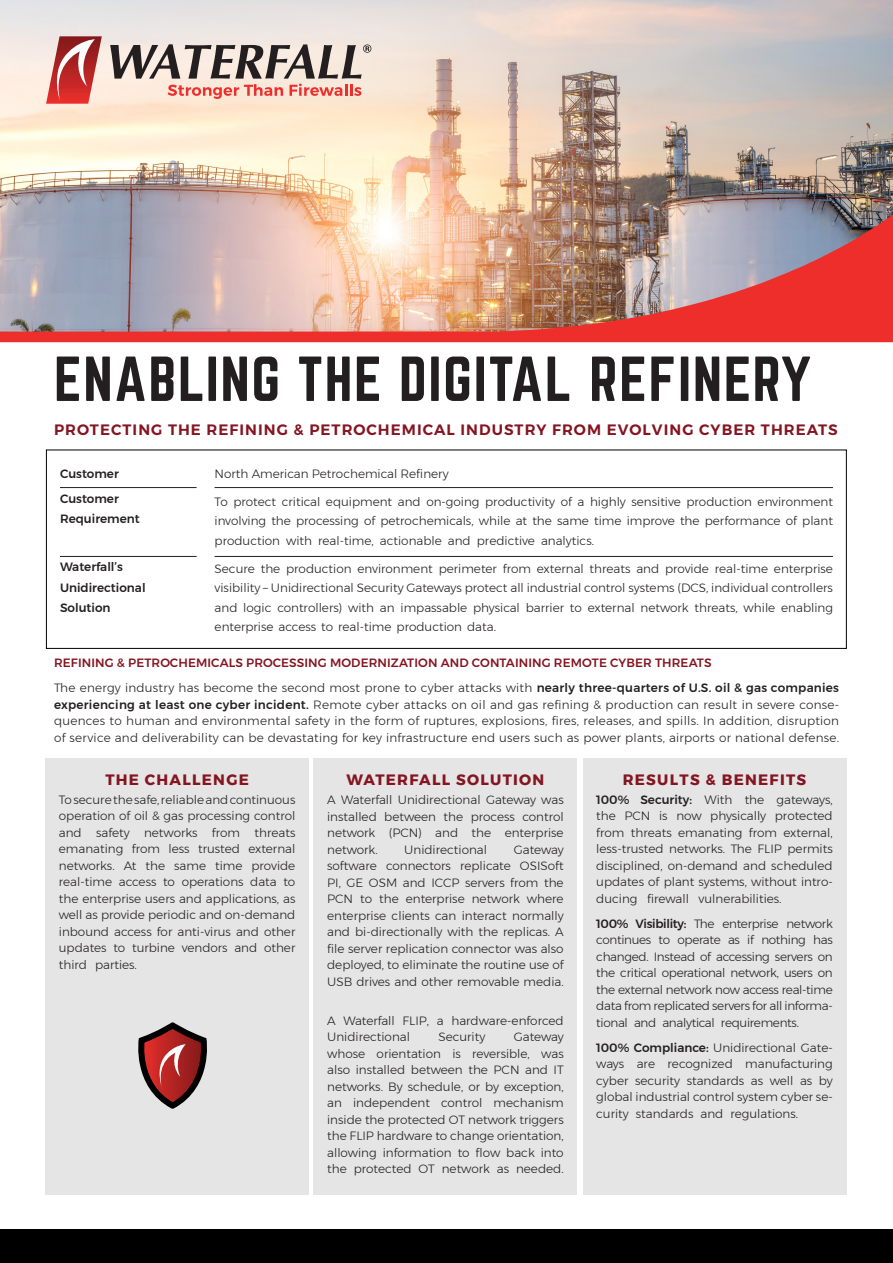
<style>
.page{position:relative;width:893px;height:1263px;background:#fff}
.page>*{position:absolute;margin:0;border:0;box-sizing:border-box;transform-origin:0 0}
.t1{font:55.5px "Norwester";letter-spacing:.03em;color:#231f20}
.t2{font:600 15px "Montserrat";letter-spacing:.07em;color:#841521}
.t3{font:700 15px "Montserrat";letter-spacing:.085em;color:#841521}
.t4{font:300 12px/16.5px "Montserrat";color:#231f20;text-align:justify}
.t5{font:500 12px "Montserrat";letter-spacing:.01em;color:#841521}
.t6{font:500 12px "Montserrat";color:#231f20}
.s1{font-weight:500}
</style>
<div class="page">
<img style="left:0;top:0;width:893px;height:214px">
<div style="left:583px;top:758px;width:263px;height:437px;background:#e5e5e5"></div>
<div style="left:314px;top:758px;width:263px;height:437px;background:#e5e5e5"></div>
<div style="left:45px;top:758px;width:264px;height:437px;background:#e5e5e5"></div>
<img style="left:0;top:214px;width:893px;height:128px">
<hr style="left:60px;top:487px;width:137px;height:1px;background:#231f20">
<hr style="left:215px;top:487px;width:618px;height:1px;background:#231f20">
<hr style="left:215px;top:556px;width:618px;height:1px;background:#231f20">
<hr style="left:60px;top:556px;width:137px;height:1px;background:#231f20">
<div style="left:46px;top:450px;width:800px;height:199px;border:1px solid #000"></div>
<div style="left:0;top:1229px;width:893px;height:34px;background:#000"></div>
<svg style="left:110px;top:44px;width:261px;height:55px;background:#c2aaa2"></svg>
<svg style="left:46px;top:36px;width:56px;height:68px;background:#d1716e"></svg>
<svg style="left:138px;top:1022px;width:69px;height:87px"></svg>
<p class="t1" style="left:54px;top:352px;width:759px">ENABLING THE DIGITAL REFINERY</p>
<p class="t2" style="left:54px;top:417px;width:785px">PROTECTING THE REFINING &amp; PETROCHEMICAL INDUSTRY FROM EVOLVING CYBER THREATS</p>
<p class="t6" style="left:60px;top:464px;width:60px">Customer</p>
<p class="t6" style="left:60px;top:489px;width:60px">Customer</p>
<p class="t6" style="left:60px;top:510px;width:81px">Requirement</p>
<p class="t6" style="left:60px;top:558px;width:65px">Waterfall’s</p>
<p class="t6" style="left:60px;top:578px;width:87px">Unidirectional</p>
<p class="t6" style="left:60px;top:599px;width:52px">Solution</p>
<p class="t4" style="left:215px;top:465px;width:236px">North American Petrochemical Refinery</p>
<p class="t4" style="left:215px;top:491px;width:620px;line-height:19.5px">To protect critical equipment and on-going productivity of a highly sensitive production environment involving the processing of petrochemicals, while at the same time improve the performance of plant production with real-time, actionable and predictive analytics.</p>
<p class="t4" style="left:215px;top:558px;width:620px;line-height:19.5px">Secure the production environment perimeter from external threats and provide real-time enterprise visibility – Unidirectional Security Gateways protect all industrial control systems (DCS, individual controllers and logic controllers) with an impassable physical barrier to external network threats, while enabling enterprise access to real-time production data.</p>
<p class="t5" style="left:54px;top:653px;width:659px">REFINING &amp; PETROCHEMICALS PROCESSING MODERNIZATION AND CONTAINING REMOTE CYBER THREATS</p>
<p class="t4" style="left:54px;top:679px;width:786px">The energy industry has become the second most prone to cyber attacks with <span class="s1">nearly three-quarters of U.S. oil &amp; gas companies experiencing at least one cyber incident.</span> Remote cyber attacks on oil and gas refining &amp; production can result in severe conse&shy;quences to human and environmental safety in the form of ruptures, explosions, fires, releases, and spills. In addition, disruption of service and deliverability can be devastating for key infrastructure end users such as power plants, airports or national defense.</p>
<p class="t3" style="left:105px;top:767px;width:145px">THE CHALLENGE</p>
<p class="t4" style="left:59px;top:791px;width:238px">To secure the safe, reliable and continuous operation of oil &amp; gas processing control and safety networks from threats emanating from less trusted external networks. At the same time provide real-time access to operations data to the enterprise users and applications, as well as provide periodic and on-demand inbound access for anti-virus and other updates to turbine vendors and other third parties.</p>
<p class="t3" style="left:346px;top:767px;width:199px">WATERFALL SOLUTION</p>
<p class="t4" style="left:327px;top:791px;width:238px">A Waterfall Unidirectional Gateway was installed between the process control network (PCN) and the enterprise network.</p>
<p class="t4" style="left:404px;top:841px;width:84px">Unidirectional</p>
<p class="t4" style="left:327px;top:841px;width:238px;text-indent:187px">Gateway software connectors replicate OSISoft PI, GE OSM and ICCP servers from the PCN to the enterprise network where enterprise clients can interact normally and bi-directionally with the replicas. A file server replication connector was also deployed, to eliminate the routine use of USB drives and other removable media.</p>
<p class="t4" style="left:327px;top:1012px;width:238px">A Waterfall FLIP, a hardware-enforced<br>Unidirectional</p>
<p class="t4" style="left:438px;top:1028px;width:48px">Security</p>
<p class="t4" style="left:327px;top:1028px;width:238px;text-indent:187px">Gateway whose orientation is reversible, was also installed between the PCN and IT networks. By schedule, or by exception, an independent control mechanism inside the protected OT network triggers the FLIP hardware to change orientation, allowing information to flow back into the protected OT network as needed.</p>
<p class="t3" style="left:623px;top:767px;width:185px">RESULTS &amp; BENEFITS</p>
<p class="t4" style="left:596px;top:791px;width:238px"><span class="s1">100% Security:</span> With the gateways, the PCN is now physically protected from threats emanating from external, less-trusted networks. The FLIP permits disciplined, on-demand and scheduled updates of plant systems, without intro&shy;ducing firewall vulnerabilities.</p>
<p class="t4" style="left:596px;top:915px;width:238px"><span class="s1">100% Visibility:</span> The enterprise network continues to operate as if nothing has changed. Instead of accessing servers on the critical operational network, users on the external network now access real-time data from replicated servers for all informa&shy;tional and analytical requirements.</p>
<p class="t4" style="left:596px;top:1039px;width:238px"><span class="s1">100% Compliance:</span> Unidirectional Gate&shy;ways are recognized manufacturing cyber security standards as well as by global industrial control system cyber se&shy;curity standards and regulations.</p>
</div>
